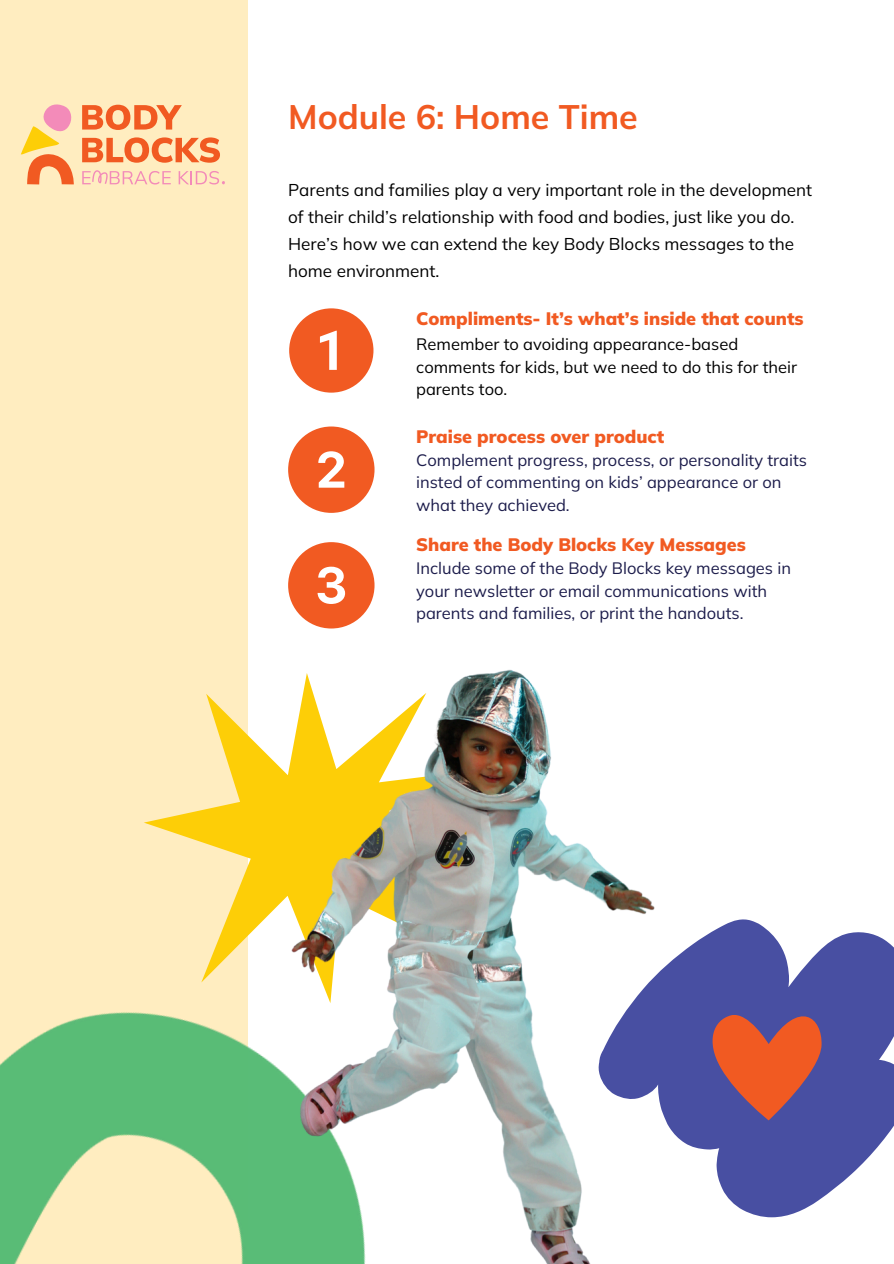
<style>
.page{position:relative;width:894px;height:1264px;background:#fff}
.page>*{position:absolute;margin:0;border:0;box-sizing:border-box;transform-origin:0 0}
.t1{font:700 33.9px "Mulish";color:#f15a22}
.t2{font:900 18px "Mulish";color:#f15a22}
.t3{font:17.1px/27px "Mulish";color:#000}
.t4{font:16.5px/22.2px "Mulish";color:#1c1c4b}
.t5{font:16.5px/22.2px "Mulish";color:#000}
</style>
<div class="page">
<div style="left:0;top:0;width:247px;height:1263px;background:#ffedc0"></div>
<svg style="left:666px;top:919px;width:227px;height:298px;fill:#484fa2"></svg>
<svg style="left:705px;top:997px;width:117px;height:123px"></svg>
<svg style="left:144px;top:673px;width:116px;height:215px"></svg>
<img style="left:0;top:888px;width:260px;height:375px">
<img style="left:260px;top:669px;width:406px;height:594px">
<svg style="left:21px;top:104px;width:53px;height:80px"></svg>
<svg style="left:82px;top:105px;width:100px;height:25px"></svg>
<svg style="left:82px;top:137px;width:138px;height:26px"></svg>
<svg style="left:82px;top:170px;width:89px;height:14px"></svg>
<svg style="left:178px;top:171px;width:47px;height:13px"></svg>
<svg style="left:289px;top:308px;width:84px;height:84px"></svg>
<svg style="left:288px;top:426px;width:86px;height:87px"></svg>
<svg style="left:288px;top:542px;width:86px;height:86px"></svg>
<p class="t1" style="left:288px;top:95px;width:351px">Module 6: Home Time</p>
<p class="t3" style="left:288px;top:176px;width:525px">Parents and families play a very important role in the development of their child’s relationship with food and bodies, just like you do.<br>Here’s how we can extend the key Body Blocks messages to the home environment.</p>
<h1 class="t2" style="left:416px;top:307px;width:389px">Compliments- It’s what’s inside that counts</h1>
<p class="t5" style="left:416px;top:333px;width:382px">Remember to avoiding appearance-based comments for kids, but we need to do this for their parents too.</p>
<p class="t2" style="left:416px;top:424px;width:249px">Praise process over product</p>
<p class="t4" style="left:416px;top:449px;width:392px">Complement progress, process, or personality traits insted of commenting on kids’ appearance or on what they achieved.</p>
<p class="t2" style="left:416px;top:533px;width:331px">Share the Body Blocks Key Messages</p>
<p class="t4" style="left:416px;top:557px;width:376px">Include some of the Body Blocks key messages in your newsletter or email communications with parents and families, or print the handouts.</p>
</div>
